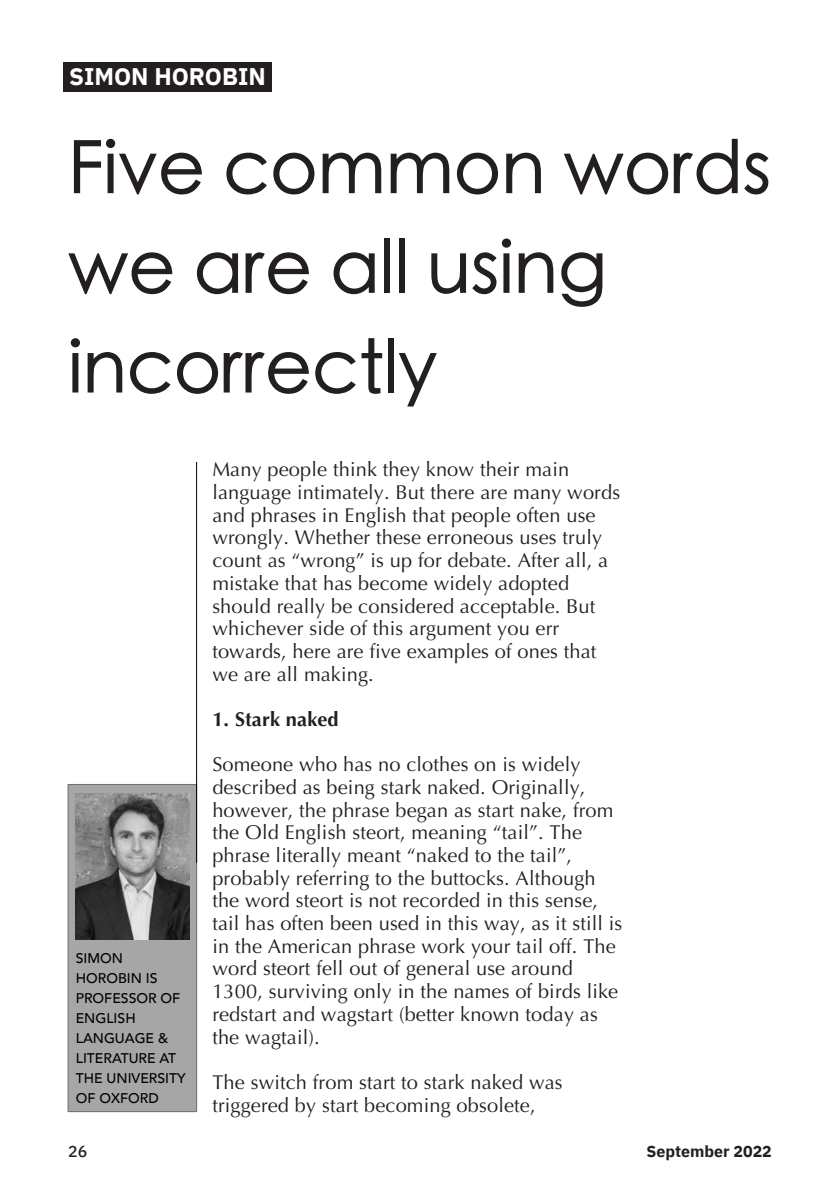
<style>
.page{position:relative;width:840px;height:1191px;background:#fff}
.page>*{position:absolute;margin:0;border:0;box-sizing:border-box;transform-origin:0 0}
.t1{font:500 72.4px/99.6px "ST Heiti SC";color:#231f20}
.t2{font:700 24px "IBM Plex Sans";color:#fff}
.t3{font:20px/22.6px "Optima";letter-spacing:.005em;color:#231f20}
.t4{font:700 20px "Optima";letter-spacing:.005em;color:#231f20}
.t5{font:700 16px "IBM Plex Sans";color:#231f20}
.t6{font:500 16px "IBM Plex Sans";color:#231f20}
.t7{font:500 14px/20px "Avenir";color:#000}
</style>
<div class="page">
<div style="left:63px;top:63px;width:208px;height:29px;background:#231f20"></div>
<div style="left:67px;top:784px;width:130px;height:328px;background:#a6a6a6;border:1px solid #737373"></div>
<img style="left:76px;top:793px;width:114px;height:146px">
<hr style="left:196px;top:462px;width:1px;height:401px;background:#000">
<p class="t2" style="left:69px;top:66px;width:198px">SIMON HOROBIN</p>
<h1 class="t1" style="left:68px;top:122px;width:704px">Five common words we are all using incorrectly</h1>
<p class="t7" style="left:76px;top:948px;width:111px">SIMON<br>HOROBIN IS<br>PROFESSOR OF<br>ENGLISH<br>LANGUAGE &amp;<br>LITERATURE AT<br>THE UNIVERSITY<br>OF OXFORD</p>
<p class="t3" style="left:212px;top:458px;width:409px">Many people think they know their main language intimately. But there are many words and phrases in English that people often use wrongly. Whether these erroneous uses truly count as “wrong” is up for debate. After all, a mistake that has become widely adopted should really be considered acceptable. But whichever side of this argument you err towards, here are five examples of ones that we are all making.</p>
<p class="t4" style="left:212px;top:707px;width:128px">1. Stark naked</p>
<p class="t3" style="left:212px;top:753px;width:411px">Someone who has no clothes on is widely described as being stark naked. Originally, however, the phrase began as start nake, from the Old English steort, meaning “tail”. The phrase literally meant “naked to the tail”, probably referring to the buttocks. Although the word steort is not recorded in this sense, tail has often been used in this way, as it still is in the American phrase work your tail off. The word steort fell out of general use around 1300, surviving only in the names of birds like redstart and wagstart (better known today as the wagtail).</p>
<p class="t3" style="left:212px;top:1071px;width:352px">The switch from start to stark naked was triggered by start becoming obsolete,</p>
<p class="t6" style="left:68px;top:1144px;width:21px">26</p>
<p class="t5" style="left:646px;top:1144px;width:127px">September 2022</p>
</div>
